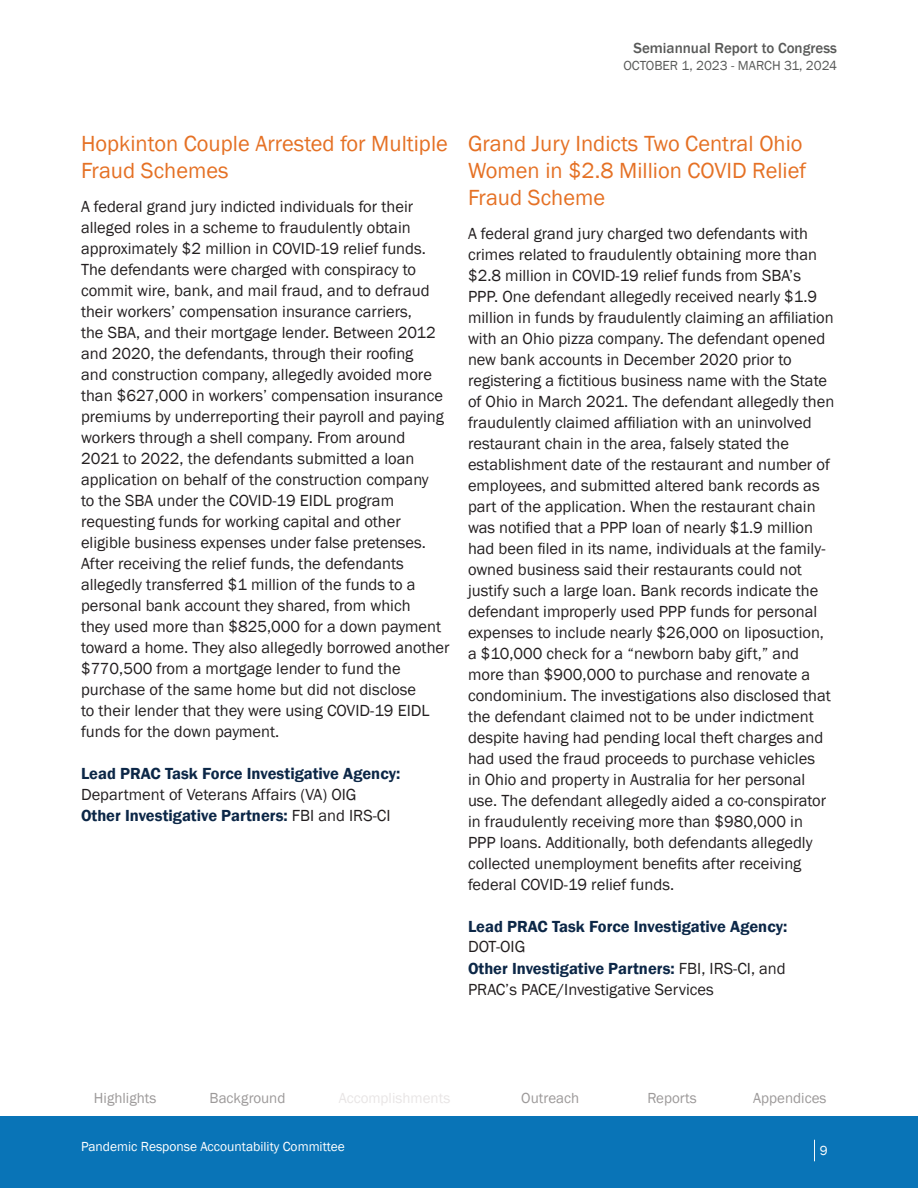
<style>
.page{position:relative;width:918px;height:1188px;background:#fff}
.page>*{position:absolute;margin:0;border:0;box-sizing:border-box;transform-origin:0 0}
.t1{font:22.5px/27px "Franklin Gothic";color:#e57125}
.t2{font:16.5px/21px "Franklin Gothic";color:#231f20}
.t3{font:600 16.5px/21px "Franklin Gothic";color:#0c2747}
.t4{font:15px "Franklin Gothic";color:#9c9999}
.t5{font:500 15px "Franklin Gothic";color:#595a59}
.t6{font:15px "Franklin Gothic";color:#e8e5e5}
.t7{font:13.5px "Franklin Gothic";color:#fff}
.t8{font:13.5px "Franklin Gothic";color:#595a59}
.s1{font-weight:400;color:#231f20}
.s2{font-weight:600;color:#0c2747}
</style>
<div class="page">
<div style="left:0;top:1117px;width:918px;height:71px;background:#0974b7"></div>
<svg style="left:814px;top:1140px;width:1px;height:21px"></svg>
<p class="t5" style="left:633px;top:39px;width:205px">Semiannual Report to Congress</p>
<p class="t8" style="left:623px;top:57px;width:215px">OCTOBER 1, 2023 - MARCH 31, 2024</p>
<h4 class="t1" style="left:81px;top:130px;width:368px">Hopkinton Couple Arrested for Multiple<br>Fraud Schemes</h4>
<p class="t2" style="left:81px;top:197px;width:370px">A federal grand jury indicted individuals for their alleged roles in a scheme to fraudulently obtain approximately $2 million in COVID-19 relief funds.<br>The defendants were charged with conspiracy to commit wire, bank, and mail fraud, and to defraud their workers’ compensation insurance carriers,<br>the SBA, and their mortgage lender. Between 2012 and 2020, the defendants, through their roofing<br>and construction company, allegedly avoided more than $627,000 in workers’ compensation insurance premiums by underreporting their payroll and paying workers through a shell company. From around<br>2021 to 2022, the defendants submitted a loan application on behalf of the construction company<br>to the SBA under the COVID-19 EIDL program requesting funds for working capital and other eligible business expenses under false pretenses.<br>After receiving the relief funds, the defendants allegedly transferred $1 million of the funds to a personal bank account they shared, from which<br>they used more than $825,000 for a down payment toward a home. They also allegedly borrowed another $770,500 from a mortgage lender to fund the purchase of the same home but did not disclose<br>to their lender that they were using COVID-19 EIDL funds for the down payment.</p>
<p class="t3" style="left:81px;top:763px;width:321px">Lead PRAC Task Force Investigative Agency:<br><span class="s1">Department of Veterans Affairs (VA) OIG</span></p>
<p class="t3" style="left:81px;top:805px;width:311px">Other Investigative Partners: <span class="s1">FBI and IRS-CI</span></p>
<h4 class="t1" style="left:468px;top:130px;width:340px">Grand Jury Indicts Two Central Ohio<br>Women in $2.8 Million COVID Relief<br>Fraud Scheme</h4>
<p class="t2" style="left:468px;top:224px;width:368px">A federal grand jury charged two defendants with crimes related to fraudulently obtaining more than $2.8 million in COVID-19 relief funds from SBA’s PPP. One defendant allegedly received nearly $1.9 million in funds by fraudulently claiming an affiliation with an Ohio pizza company. The defendant opened new bank accounts in December 2020 prior to registering a fictitious business name with the State of Ohio in March 2021. The defendant allegedly then fraudulently claimed affiliation with an uninvolved restaurant chain in the area, falsely stated the establishment date of the restaurant and number of employees, and submitted altered bank records as part of the application. When the restaurant chain was notified that a PPP loan of nearly $1.9 million had been filed in its name, individuals at the family&shy;owned business said their restaurants could not justify such a large loan. Bank records indicate the defendant improperly used PPP funds for personal expenses to include nearly $26,000 on liposuction, a $10,000 check for a “newborn baby gift,” and more than $900,000 to purchase and renovate a condominium. The investigations also disclosed that the defendant claimed not to be under indictment despite having had pending local theft charges and had used the fraud proceeds to purchase vehicles<br>in Ohio and property in Australia for her personal use. The defendant allegedly aided a co-conspirator in fraudulently receiving more than $980,000 in PPP loans. Additionally, both defendants allegedly collected unemployment benefits after receiving federal COVID-19 relief funds.</p>
<p class="t3" style="left:468px;top:916px;width:321px">Lead PRAC Task Force Investigative Agency:<br><span class="s1">DOT-OIG</span></p>
<p class="t2" style="left:468px;top:958px;width:319px"><span class="s2">Other Investigative Partners:</span> FBI, IRS-CI, and<br>PRAC’s PACE/Investigative Services</p>
<p class="t6" style="left:339px;top:1089px;width:113px">Accomplishments</p>
<p class="t4" style="left:521px;top:1089px;width:60px">Outreach</p>
<p class="t4" style="left:94px;top:1089px;width:64px">Highlights</p>
<p class="t4" style="left:210px;top:1089px;width:77px">Background</p>
<p class="t4" style="left:647px;top:1089px;width:51px">Reports</p>
<p class="t4" style="left:753px;top:1089px;width:75px">Appendices</p>
<p class="t7" style="left:81px;top:1138px;width:265px">Pandemic Response Accountability Committee</p>
<p class="t7" style="left:820px;top:1142px;width:9px">9</p>
</div>
